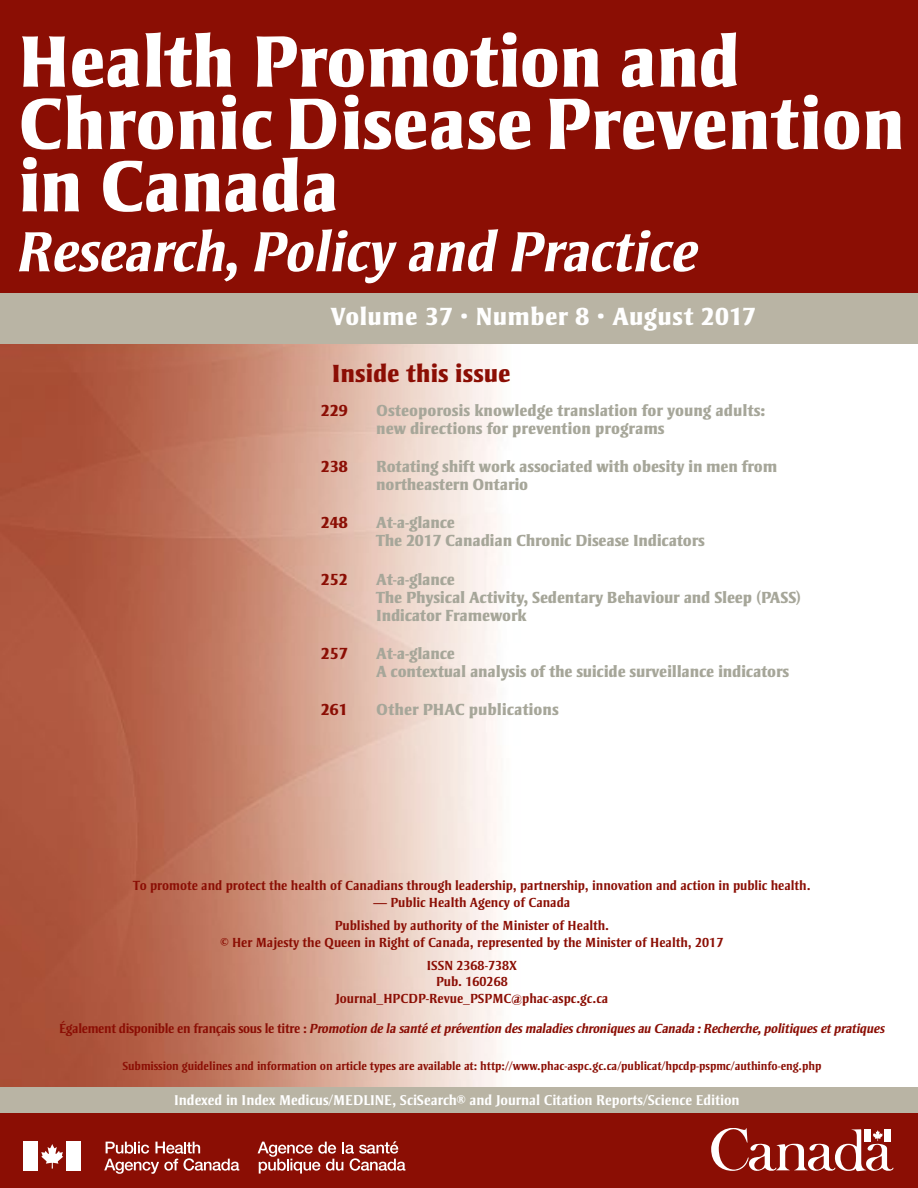
<style>
.page{position:relative;width:918px;height:1188px;background:#fff}
.page>*{position:absolute;margin:0;border:0;box-sizing:border-box;transform-origin:0 0}
.SUB-SUB-TITLE{font:800 74.4px "Strayhorn MT Std";letter-spacing:-.01em;color:#fff}
.SUB-SUB-TITLE-2{font:italic 700 57.9px "Strayhorn MT Std";letter-spacing:-.01em;color:#fff}
.Volume_Number{font:800 25.5px "Strayhorn MT Std";letter-spacing:.015em;color:#fff}
.t1{font:800 25.5px "Strayhorn MT Std";color:#8b0e04}
.SUB-SUB-TITLE-3{font:800 16.5px/18px "Strayhorn MT Std";letter-spacing:-.01em;color:#a6a699}
.SUB-SUB-TITLE-4{font:800 16.5px "Strayhorn MT Std";color:#8b0e04}
.SUB-SUB-TITLE-5{font:700 14.55px "Strayhorn MT Std";color:#fff}
.SUB-SUB-TITLE-6{font:700 13.5px/16.5px "Strayhorn MT Std";color:#8b0e04;text-align:center}
.SUB-SUB-TITLE-7{font:italic 700 13.5px "Strayhorn MT Std";letter-spacing:-.02em;color:#8b0e04}
.SUB-SUB-TITLE-8{font:700 12px "Strayhorn MT Std";color:#8b0e04}
.s1{font-style:normal}
</style>
<div class="page">
<div style="left:0;top:1101px;width:918px;height:87px;background:#8b0e04"></div>
<svg style="left:711px;top:1128px;width:183px;height:44px"></svg>
<div style="left:24px;top:1142px;width:14px;height:29px;background:#fff"></div>
<svg style="left:41px;top:1144px;width:22px;height:25px"></svg>
<div style="left:67px;top:1142px;width:14px;height:29px;background:#fff"></div>
<svg style="left:104px;top:1142px;width:135px;height:32px"></svg>
<svg style="left:258px;top:1141px;width:147px;height:33px"></svg>
<img style="left:0;top:335px;width:562px;height:753px">
<div style="left:1px;top:292px;width:917px;height:52px;background:#b9b4a4"></div>
<div style="left:0;top:1088px;width:918px;height:25px;background:#b9b4a4"></div>
<div style="left:1px;top:0;width:917px;height:292px;background:#8b0e04"></div>
<p class="SUB-SUB-TITLE" style="left:18px;top:17px;width:724px">Health Promotion and</p>
<p class="SUB-SUB-TITLE" style="left:18px;top:79px;width:888px">Chronic Disease Prevention</p>
<p class="SUB-SUB-TITLE" style="left:18px;top:141px;width:323px">in Canada</p>
<p class="SUB-SUB-TITLE-2" style="left:18px;top:217px;width:681px">Research, Policy and Practice</p>
<p class="Volume_Number" style="left:330px;top:301px;width:427px">Volume 37 · Number 8 · August 2017</p>
<p class="t1" style="left:332px;top:358px;width:180px">Inside this issue</p>
<p class="SUB-SUB-TITLE-4" style="left:321px;top:400px;width:28px">229</p>
<p class="SUB-SUB-TITLE-3" style="left:376px;top:401px;width:391px">Osteoporosis knowledge translation for young adults: new directions for prevention programs</p>
<p class="SUB-SUB-TITLE-4" style="left:321px;top:457px;width:28px">238</p>
<p class="SUB-SUB-TITLE-3" style="left:376px;top:458px;width:402px">Rotating shift work associated with obesity in men from northeastern Ontario</p>
<p class="SUB-SUB-TITLE-4" style="left:321px;top:513px;width:28px">248</p>
<p class="SUB-SUB-TITLE-3" style="left:376px;top:514px;width:330px">At-a-glance<br>The 2017 Canadian Chronic Disease Indicators</p>
<p class="SUB-SUB-TITLE-4" style="left:321px;top:569px;width:28px">252</p>
<p class="SUB-SUB-TITLE-3" style="left:376px;top:570px;width:427px">At-a-glance<br>The Physical Activity, Sedentary Behaviour and Sleep (PASS)<br>Indicator Framework</p>
<p class="SUB-SUB-TITLE-4" style="left:321px;top:643px;width:28px">257</p>
<p class="SUB-SUB-TITLE-3" style="left:376px;top:644px;width:414px">At-a-glance<br>A contextual analysis of the suicide surveillance indicators</p>
<p class="SUB-SUB-TITLE-4" style="left:321px;top:700px;width:28px">261</p>
<p class="SUB-SUB-TITLE-3" style="left:376px;top:701px;width:184px">Other PHAC publications</p>
<p class="SUB-SUB-TITLE-6" style="left:133px;top:878px;width:679px">To promote and protect the health of Canadians through leadership, partnership, innovation and action in public health.</p>
<p class="SUB-SUB-TITLE-6" style="left:374px;top:894px;width:198px">— Public Health Agency of Canada</p>
<p class="SUB-SUB-TITLE-6" style="left:220px;top:917px;width:504px">Published by authority of the Minister of Health.<br>© Her Majesty the Queen in Right of Canada, represented by the Minister of Health, 2017</p>
<p class="SUB-SUB-TITLE-6" style="left:427px;top:957px;width:92px">ISSN 2368-738X</p>
<p class="SUB-SUB-TITLE-6" style="left:436px;top:974px;width:73px">Pub. 160268</p>
<p class="SUB-SUB-TITLE-6" style="left:336px;top:990px;width:274px">Journal_HPCDP-Revue_PSPMC@phac-aspc.gc.ca</p>
<p class="SUB-SUB-TITLE-7" style="left:59px;top:1020px;width:827px"><span class="s1">Également disponible en français sous le titre :</span> Promotion de la santé et prévention des maladies chroniques au Canada : Recherche, politiques et pratiques</p>
<p class="SUB-SUB-TITLE-8" style="left:122px;top:1059px;width:701px">Submission guidelines and information on article types are available at: http://www.phac-aspc.gc.ca/publicat/hpcdp-pspmc/authinfo-eng.php</p>
<p class="SUB-SUB-TITLE-5" style="left:174px;top:1092px;width:567px">Indexed in Index Medicus/MEDLINE, SciSearch® and Journal Citation Reports/Science Edition</p>
</div>
